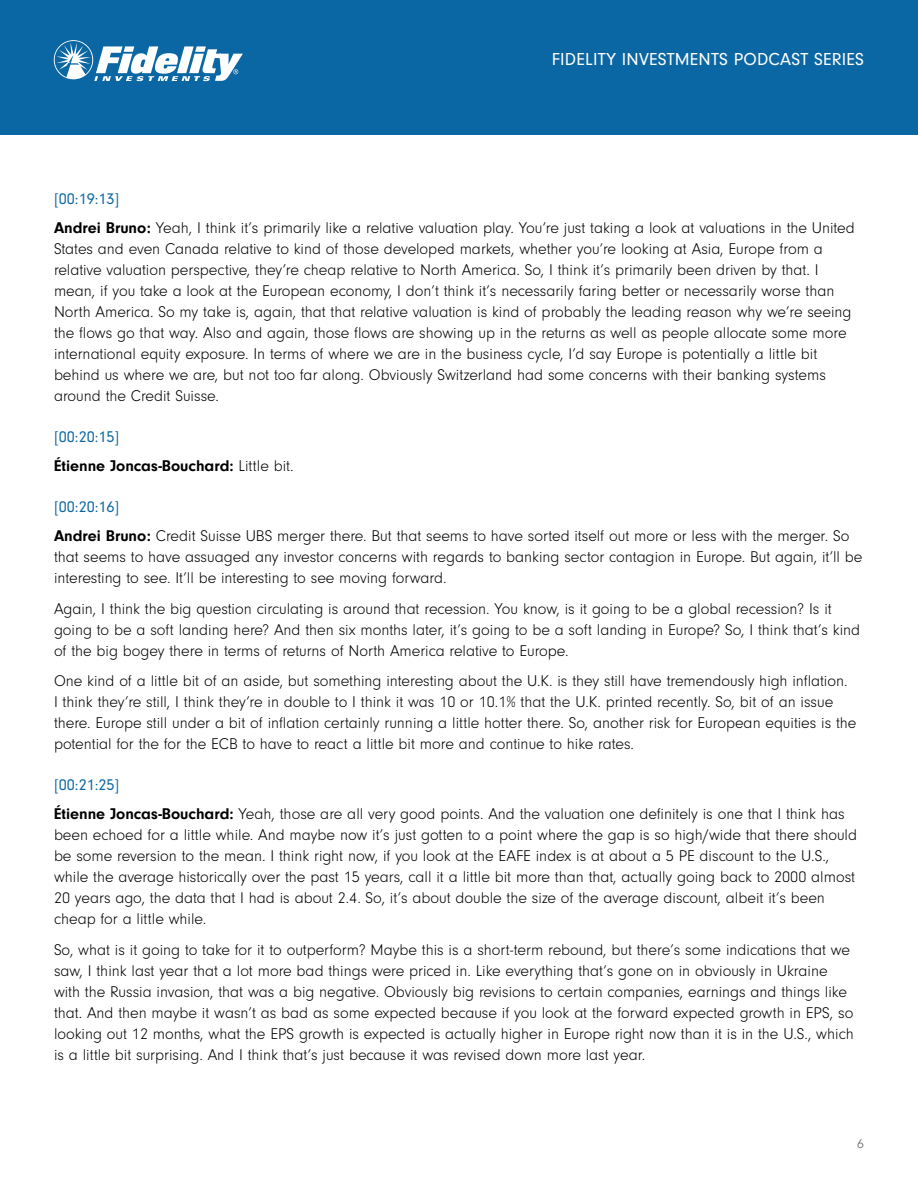
<style>
.page{position:relative;width:918px;height:1188px;background:#fff}
.page>*{position:absolute;margin:0;border:0;box-sizing:border-box;transform-origin:0 0}
.t1{font:18px "Neuzeit Gro";letter-spacing:.01em;color:#fff}
.t2{font:300 16.2px/21px "Neuzeit Gro";color:#000}
.t3{font:700 16.2px/29.2px "Neuzeit Gro";color:#000}
.t4{font:300 13.5px "Neuzeit Gro";color:#58595b}
.s1{font-weight:400;color:#0b67a3}
.s2{font-weight:700}
.s3{font-weight:300}
</style>
<div class="page">
<div style="left:0;top:0;width:918px;height:135px;background:#0b67a3"></div>
<svg style="left:54px;top:40px;width:189px;height:41px"></svg>
<p class="t1" style="left:552px;top:49px;width:314px">FIDELITY INVESTMENTS PODCAST SERIES</p>
<p class="t2" style="left:54px;top:185px;width:802px;line-height:29.2px"><span class="s1">[00:19:13]<br></span><span class="s2">Andrei Bruno:</span> Yeah, I think it’s primarily like a relative valuation play. You’re just taking a look at valuations in the United</p>
<p class="t2" style="left:54px;top:239px;width:799px">States and even Canada relative to kind of those developed markets, whether you’re looking at Asia, Europe from a relative valuation perspective, they’re cheap relative to North America. So, I think it’s primarily been driven by that. I mean, if you take a look at the European economy, I don’t think it’s necessarily faring better or necessarily worse than North America. So my take is, again, that that relative valuation is kind of probably the leading reason why we’re seeing the flows go that way. Also and again, those flows are showing up in the returns as well as people allocate some more international equity exposure. In terms of where we are in the business cycle, I’d say Europe is potentially a little bit behind us where we are, but not too far along. Obviously Switzerland had some concerns with their banking systems around the Credit Suisse.</p>
<p class="t3" style="left:54px;top:422px;width:241px"><span class="s1">[00:20:15]<br></span>Étienne Joncas-Bouchard: <span class="s3">Little bit.</span></p>
<p class="t2" style="left:54px;top:492px;width:797px;line-height:29.2px"><span class="s1">[00:20:16]<br></span><span class="s2">Andrei Bruno:</span> Credit Suisse UBS merger there. But that seems to have sorted itself out more or less with the merger. So</p>
<p class="t2" style="left:54px;top:546px;width:810px">that seems to have assuaged any investor concerns with regards to banking sector contagion in Europe. But again, it’ll be interesting to see. It’ll be interesting to see moving forward.</p>
<p class="t2" style="left:54px;top:598px;width:808px">Again, I think the big question circulating is around that recession. You know, is it going to be a global recession? Is it going to be a soft landing here? And then six months later, it’s going to be a soft landing in Europe? So, I think that’s kind of the big bogey there in terms of returns of North America relative to Europe.</p>
<p class="t2" style="left:54px;top:671px;width:804px">One kind of a little bit of an aside, but something interesting about the U.K. is they still have tremendously high inflation.<br>I think they’re still, I think they’re in double to I think it was 10 or 10.1% that the U.K. printed recently. So, bit of an issue there. Europe still under a bit of inflation certainly running a little hotter there. So, another risk for European equities is the potential for the for the ECB to have to react a little bit more and continue to hike rates.</p>
<p class="t2" style="left:54px;top:770px;width:792px;line-height:29.2px"><span class="s1">[00:21:25]<br></span><span class="s2">Étienne Joncas-Bouchard:</span> Yeah, those are all very good points. And the valuation one definitely is one that I think has</p>
<p class="t2" style="left:54px;top:825px;width:805px">been echoed for a little while. And maybe now it’s just gotten to a point where the gap is so high/wide that there should be some reversion to the mean. I think right now, if you look at the EAFE index is at about a 5 PE discount to the U.S., while the average historically over the past 15 years, call it a little bit more than that, actually going back to 2000 almost 20 years ago, the data that I had is about 2.4. So, it’s about double the size of the average discount, albeit it’s been cheap for a little while.</p>
<p class="t2" style="left:54px;top:939px;width:801px">So, what is it going to take for it to outperform? Maybe this is a short-term rebound, but there’s some indications that we saw, I think last year that a lot more bad things were priced in. Like everything that’s gone on in obviously in Ukraine with the Russia invasion, that was a big negative. Obviously big revisions to certain companies, earnings and things like that. And then maybe it wasn’t as bad as some expected because if you look at the forward expected growth in EPS, so looking out 12 months, what the EPS growth is expected is actually higher in Europe right now than it is in the U.S., which is a little bit surprising. And I think that’s just because it was revised down more last year.</p>
<p class="t4" style="left:857px;top:1137px;width:8px">6</p>
</div>
